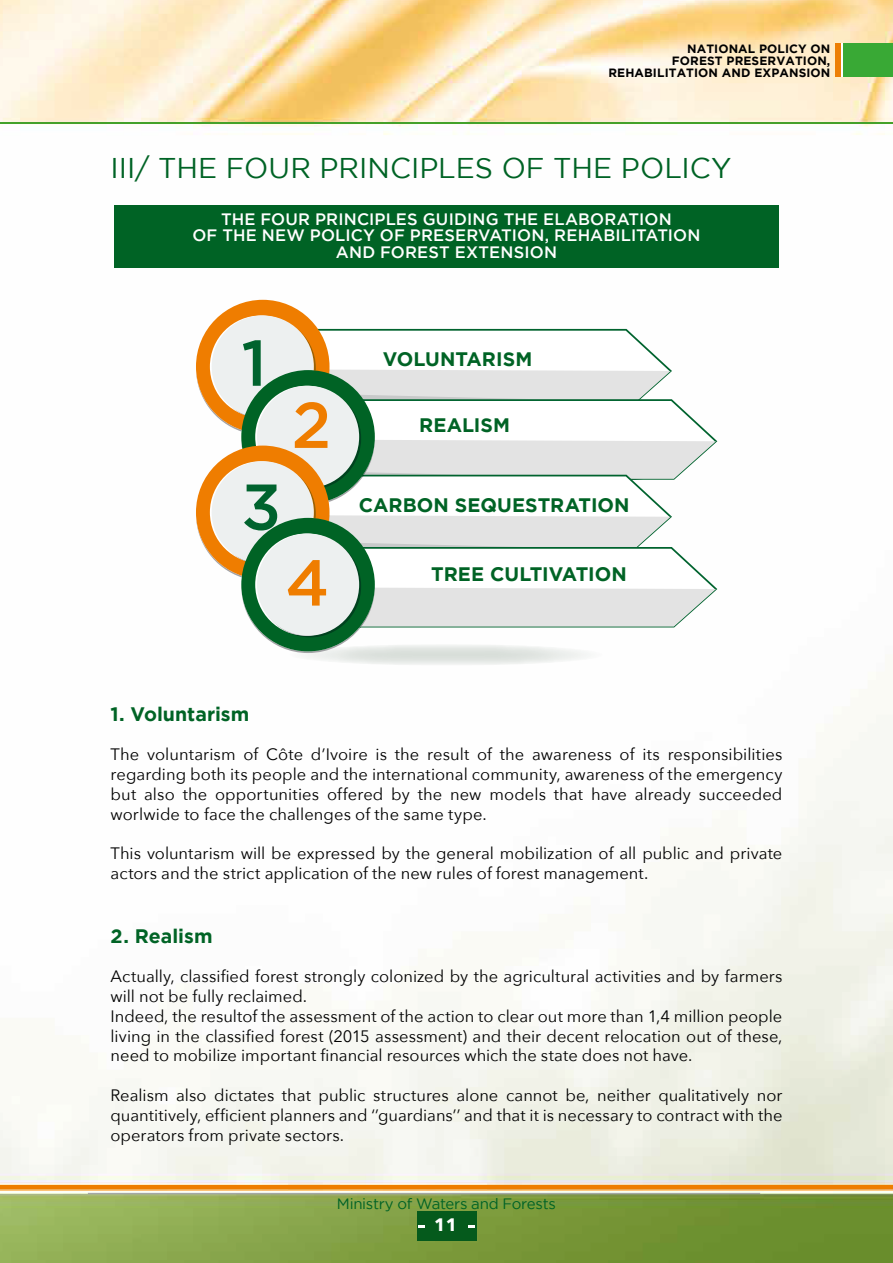
<style>
.page{position:relative;width:893px;height:1263px;background:#fff}
.page>*{position:absolute;margin:0;border:0;box-sizing:border-box;transform-origin:0 0}
.t1{font:28.5px "Gotham";color:#006325}
.t2{font:700 19.5px "Gotham";color:#006325}
.t3{font:700 18px "Avenir Next";color:#fff}
.t4{font:16.5px/19.8px "Avenir Next";color:#000;text-align:justify}
.t5{font:500 16.5px/16.5px "Gotham";letter-spacing:.01em;color:#fff;text-align:center}
.t6{font:15px "Gotham";letter-spacing:-.015em;color:#006325}
.t7{font:700 12px/12px "Gotham";letter-spacing:.01em;color:#000;text-align:right}
</style>
<div class="page">
<img style="left:0;top:0;width:893px;height:1263px">
<hr style="left:0;top:122px;width:893px;height:1px;background:#44a12b">
<hr style="left:88px;top:1193px;width:672px;height:1px;background:#9c9e9f">
<div style="left:417px;top:1211px;width:59px;height:30px;background:#055a1c"></div>
<svg style="left:835px;top:43px;width:7px;height:34px"></svg>
<div style="left:842px;top:43px;width:20px;height:34px;background:#39a935"></div>
<div style="left:844px;top:43px;width:49px;height:34px;background:#39a935"></div>
<hr style="left:0;top:1185px;width:893px;height:4px;background:#ee7d00">
<svg style="left:418px;top:1225px;width:7px;height:3px"></svg>
<svg style="left:468px;top:1225px;width:7px;height:3px"></svg>
<div style="left:114px;top:206px;width:665px;height:62px;background:#006325"></div>
<svg style="left:288px;top:644px;width:317px;height:22px"></svg>
<div style="left:196px;top:300px;width:133px;height:133px;background:#ef7d00;border-radius:50%"></div>
<div style="left:212px;top:315px;width:102px;height:103px;background:#edf0f0;border-radius:50%"></div>
<svg style="left:196px;top:328px;width:521px;height:325px"></svg>
<p class="t7" style="left:608px;top:42px;width:223px">NATIONAL POLICY ON<br>FOREST PRESERVATION,<br>REHABILITATION AND EXPANSION</p>
<h1 class="t1" style="left:111px;top:152px;width:622px">III/ THE FOUR PRINCIPLES OF THE POLICY</h1>
<p class="t5" style="left:192px;top:210px;width:510px">THE FOUR PRINCIPLES GUIDING THE ELABORATION<br>OF THE NEW POLICY OF PRESERVATION, REHABILITATION<br>AND FOREST EXTENSION</p>
<p class="t2" style="left:383px;top:347px;width:151px">VOLUNTARISM</p>
<p class="t2" style="left:419px;top:414px;width:93px">REALISM</p>
<p class="t2" style="left:359px;top:493px;width:272px">CARBON SEQUESTRATION</p>
<p class="t2" style="left:431px;top:563px;width:197px">TREE CULTIVATION</p>
<p class="t2" style="left:111px;top:702px;width:140px">1. Voluntarism</p>
<p class="t4" style="left:111px;top:744px;width:673px">The voluntarism of Côte d’Ivoire is the result of the awareness of its responsibilities regarding both its people and the international community, awareness of the emergency but also the opportunities offered by the new models that have already succeeded worlwide to face the challenges of the same type.</p>
<p class="t4" style="left:111px;top:843px;width:673px">This voluntarism will be expressed by the general mobilization of all public and private actors and the strict application of the new rules of forest management.</p>
<p class="t2" style="left:111px;top:924px;width:103px">2. Realism</p>
<p class="t4" style="left:111px;top:966px;width:673px;text-align:left">Actually, classified forest strongly colonized by the agricultural activities and by farmers will not be fully reclaimed.<br>Indeed, the resultof the assessment of the action to clear out more than 1,4 million people living in the classified forest (2015 assessment) and their decent relocation out of these, need to mobilize important financial resources which the state does not have.</p>
<p class="t4" style="left:111px;top:1085px;width:673px">Realism also dictates that public structures alone cannot be, neither qualitatively nor quantitively, efficient planners and ‘’guardians’’ and that it is necessary to contract with the operators from private sectors.</p>
<p class="t6" style="left:337px;top:1195px;width:221px">Ministry of Waters and Forests</p>
<p class="t3" style="left:434px;top:1209px;width:25px">11</p>
</div>
